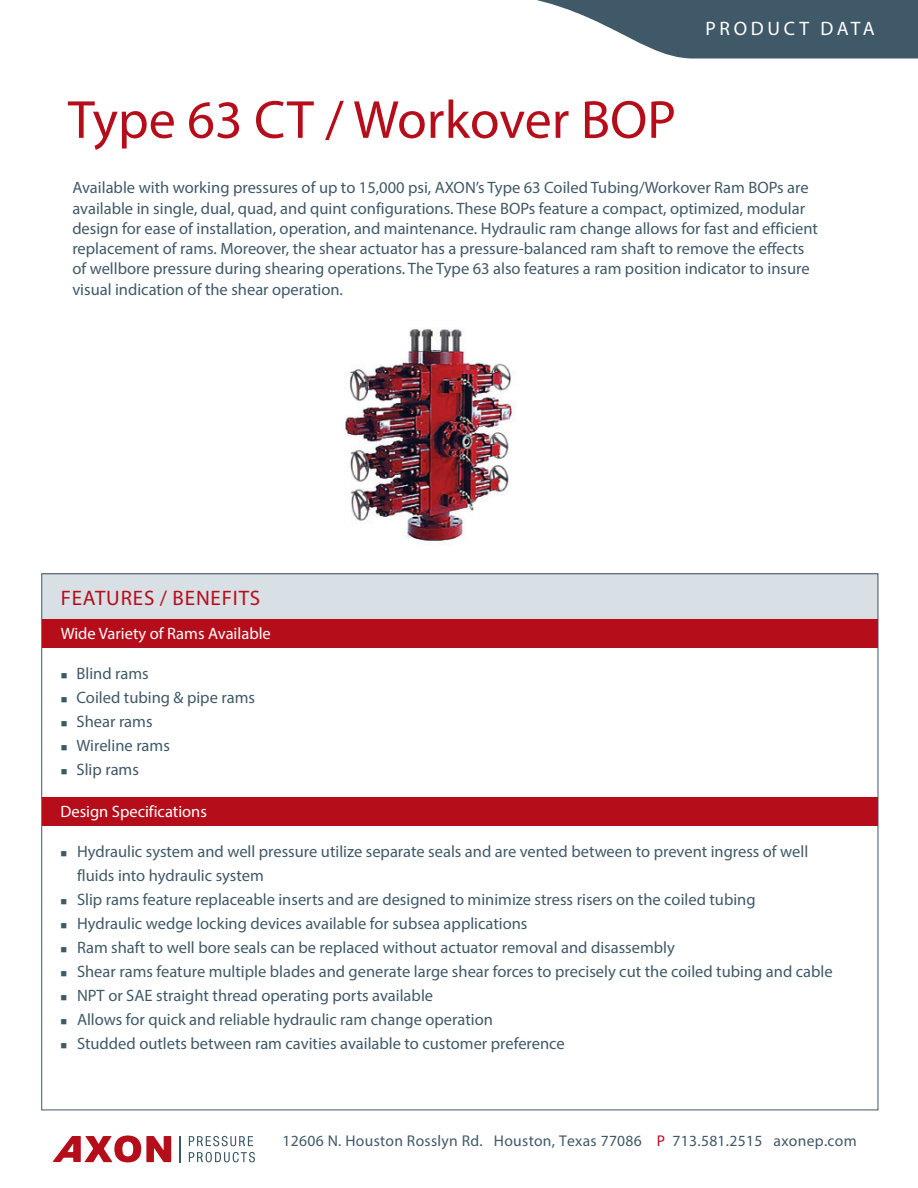
<style>
.page{position:relative;width:918px;height:1188px;background:#fff}
.page>*{position:absolute;margin:0;border:0;box-sizing:border-box;transform-origin:0 0}
.t1{font:54px "Myriad Pro";color:#b50e1a}
.t2{font:21px "Myriad Pro";letter-spacing:.04em;color:#b50e1a}
.t3{font:19.5px "Myriad Pro";letter-spacing:.19em;color:#fff}
.t4{font:16.5px/20.2px "Myriad Pro";color:#405968}
.t5{font:16.5px "Myriad Pro";color:#fff}
.t6{font:15.6px "Myriad Pro";letter-spacing:.02em;color:#405968}
.s1{color:#b50e1a}
</style>
<div class="page">
<svg style="left:537px;top:0;width:381px;height:58px"></svg>
<svg style="left:53px;top:1136px;width:118px;height:26px"></svg>
<svg style="left:180px;top:1136px;width:1px;height:26px"></svg>
<svg style="left:189px;top:1136px;width:64px;height:10px"></svg>
<svg style="left:189px;top:1152px;width:66px;height:10px"></svg>
<img style="left:344px;top:329px;width:172px;height:212px">
<div style="left:42px;top:573px;width:836px;height:48px;background:#d8dfe5"></div>
<div style="left:42px;top:798px;width:836px;height:28px;background:#b50e1a"></div>
<div style="left:42px;top:620px;width:836px;height:28px;background:#b50e1a"></div>
<p class="t3" style="left:705px;top:16px;width:171px">PRODUCT DATA</p>
<p class="t1" style="left:68px;top:86px;width:610px">Type 63 CT / Workover BOP</p>
<p class="t4" style="left:72px;top:177px;width:747px">Available with working pressures of up to 15,000 psi, AXON’s Type 63 Coiled Tubing/Workover Ram BOPs are available in single, dual, quad, and quint configurations. These BOPs feature a compact, optimized, modular design for ease of installation, operation, and maintenance. Hydraulic ram change allows for fast and efficient replacement of rams. Moreover, the shear actuator has a pressure-balanced ram shaft to remove the effects of wellbore pressure during shearing operations. The Type 63 also features a ram position indicator to insure visual indication of the shear operation.</p>
<p class="t2" style="left:61px;top:585px;width:201px">FEATURES / BENEFITS</p>
<p class="t5" style="left:61px;top:624px;width:212px">Wide Variety of Rams Available</p>
<p class="t4" style="left:61px;top:663px;width:89px">■ Blind rams</p>
<p class="t4" style="left:61px;top:687px;width:196px">■ Coiled tubing &amp; pipe rams</p>
<p class="t4" style="left:61px;top:711px;width:93px">■ Shear rams</p>
<p class="t4" style="left:61px;top:735px;width:111px">■ Wireline rams</p>
<p class="t4" style="left:61px;top:759px;width:80px">■ Slip rams</p>
<p class="t5" style="left:60px;top:802px;width:148px">Design Specifications</p>
<p class="t4" style="left:77px;top:839px;width:733px;line-height:24px;text-indent:-16px">■ Hydraulic system and well pressure utilize separate seals and are vented between to prevent ingress of well fluids into hydraulic system</p>
<p class="t4" style="left:61px;top:889px;width:697px">■ Slip rams feature replaceable inserts and are designed to minimize stress risers on the coiled tubing</p>
<p class="t4" style="left:61px;top:913px;width:468px">■ Hydraulic wedge locking devices available for subsea applications</p>
<p class="t4" style="left:61px;top:937px;width:616px">■ Ram shaft to well bore seals can be replaced without actuator removal and disassembly</p>
<p class="t4" style="left:61px;top:961px;width:774px">■ Shear rams feature multiple blades and generate large shear forces to precisely cut the coiled tubing and cable</p>
<p class="t4" style="left:61px;top:985px;width:374px">■ NPT or SAE straight thread operating ports available</p>
<p class="t4" style="left:61px;top:1009px;width:434px">■ Allows for quick and reliable hydraulic ram change operation</p>
<p class="t4" style="left:61px;top:1033px;width:506px">■ Studded outlets between ram cavities available to customer preference</p>
<p class="t6" style="left:283px;top:1131px;width:576px">12606 N. Houston Rosslyn Rd. Houston, Texas 77086 <span class="s1">P</span> 713.581.2515 axonep.com</p>
</div>
